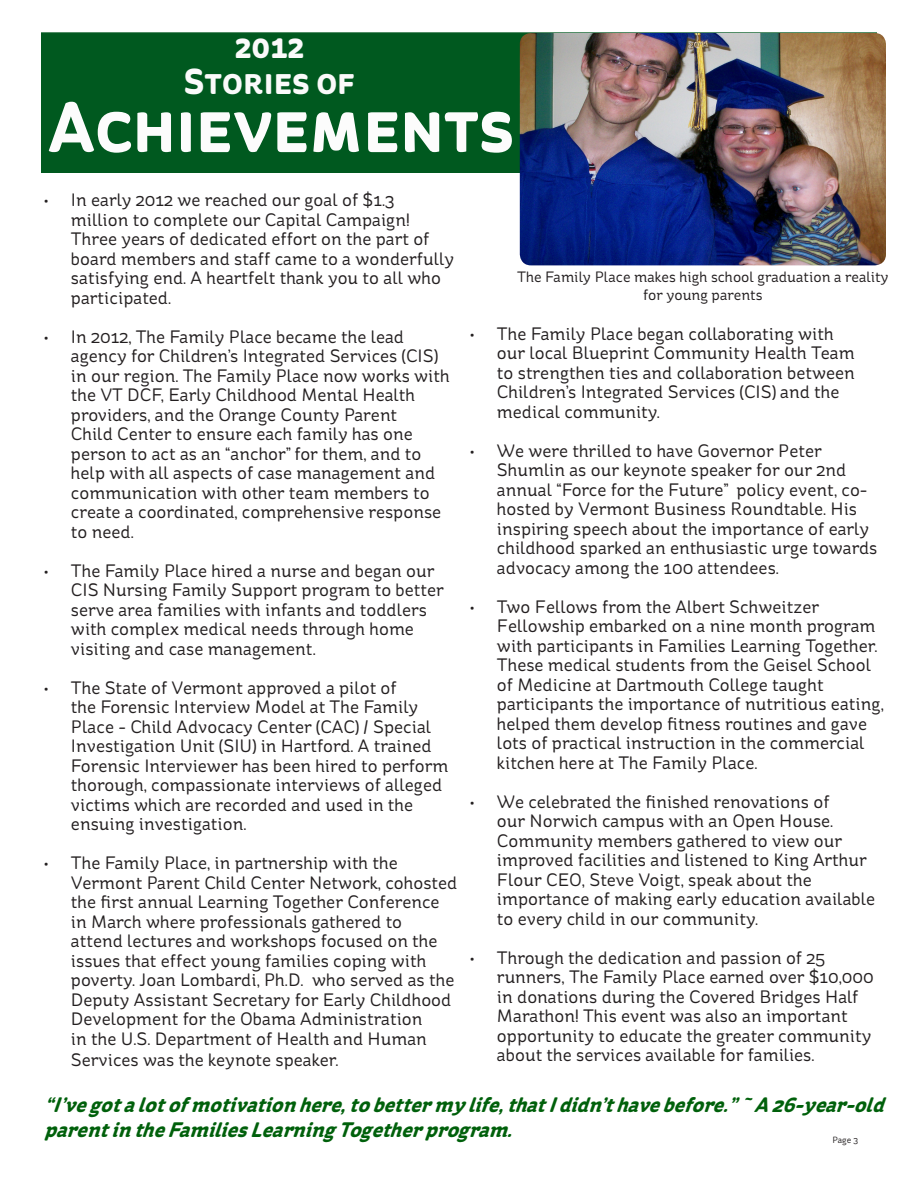
<style>
.page{position:relative;width:918px;height:1188px;background:#fff}
.page>*{position:absolute;margin:0;border:0;box-sizing:border-box;transform-origin:0 0}
.t1{font:700 72px "St Ryde";color:#fcfcfc}
.t2{font:700 36px "St Ryde";color:#fafafa}
.t3{font:italic 700 21px/25.2px "St Ryde";color:#00600b}
.t4{font:18px/19.5px "St Ryde";color:#231f20}
.t5{font:15px/18px "St Ryde";color:#231f20;text-align:center}
.t6{font:9px "St Ryde";color:#231f20}
</style>
<div class="page">
<div style="left:41px;top:32px;width:836px;height:141px;background:#00591f;border:2px solid #00591f"></div>
<img style="left:520px;top:33px;width:366px;height:232px">
<p class="t2" style="left:235px;top:24px;width:71px">2012</p>
<p class="t2" style="left:184px;top:60px;width:173px">Stories of</p>
<p class="t1" style="left:48px;top:84px;width:468px">Achievements</p>
<p class="t4" style="left:71px;top:190px;width:385px;text-indent:-27px">• In early 2012 we reached our goal of $1.3 million to complete our Capital Campaign!<br>Three years of dedicated effort on the part of board members and staff came to a wonderfully satisfying end. A heartfelt thank you to all who participated.</p>
<p class="t4" style="left:71px;top:327px;width:380px;text-indent:-27px">• In 2012, The Family Place became the lead agency for Children’s Integrated Services (CIS) in our region. The Family Place now works with the VT DCF, Early Childhood Mental Health providers, and the Orange County Parent<br>Child Center to ensure each family has one person to act as an “anchor” for them, and to help with all aspects of case management and communication with other team members to create a coordinated, comprehensive response to need.</p>
<p class="t4" style="left:71px;top:561px;width:374px;text-indent:-27px">• The Family Place hired a nurse and began our CIS Nursing Family Support program to better serve area families with infants and toddlers with complex medical needs through home visiting and case management.</p>
<p class="t4" style="left:71px;top:678px;width:379px;text-indent:-27px">• The State of Vermont approved a pilot of<br>the Forensic Interview Model at The Family Place - Child Advocacy Center (CAC) / Special Investigation Unit (SIU) in Hartford. A trained Forensic Interviewer has been hired to perform thorough, compassionate interviews of alleged victims which are recorded and used in the ensuing investigation.</p>
<p class="t4" style="left:71px;top:853px;width:388px;text-indent:-27px">• The Family Place, in partnership with the Vermont Parent Child Center Network, cohosted the first annual Learning Together Conference in March where professionals gathered to attend lectures and workshops focused on the issues that effect young families coping with poverty. Joan Lombardi, Ph.D. who served as the Deputy Assistant Secretary for Early Childhood Development for the Obama Administration<br>in the U.S. Department of Health and Human</p>
<p class="t4" style="left:71px;top:1050px;width:269px">Services was the keynote speaker.</p>
<p class="t5" style="left:517px;top:268px;width:373px">The Family Place makes high school graduation a reality for young parents</p>
<p class="t4" style="left:497px;top:324px;width:359px;text-indent:-27px">• The Family Place began collaborating with our local Blueprint Community Health Team to strengthen ties and collaboration between Children’s Integrated Services (CIS) and the medical community.</p>
<p class="t4" style="left:497px;top:441px;width:382px;text-indent:-27px">• We were thrilled to have Governor Peter Shumlin as our keynote speaker for our 2nd annual “Force for the Future” policy event, co&shy;hosted by Vermont Business Roundtable. His inspiring speech about the importance of early childhood sparked an enthusiastic urge towards advocacy among the 100 attendees.</p>
<p class="t4" style="left:497px;top:597px;width:389px;text-indent:-27px">• Two Fellows from the Albert Schweitzer Fellowship embarked on a nine month program with participants in Families Learning Together.<br>These medical students from the Geisel School of Medicine at Dartmouth College taught participants the importance of nutritious eating, helped them develop fitness routines and gave lots of practical instruction in the commercial kitchen here at The Family Place.</p>
<p class="t4" style="left:497px;top:792px;width:380px;text-indent:-27px">• We celebrated the finished renovations of<br>our Norwich campus with an Open House.<br>Community members gathered to view our improved facilities and listened to King Arthur Flour CEO, Steve Voigt, speak about the importance of making early education available to every child in our community.</p>
<p class="t4" style="left:497px;top:948px;width:378px;text-indent:-27px">• Through the dedication and passion of 25 runners, The Family Place earned over $10,000 in donations during the Covered Bridges Half Marathon! This event was also an important opportunity to educate the greater community about the services available for families.</p>
<p class="t3" style="left:44px;top:1093px;width:850px">“I’vegotalotofmotivationhere,tobettermylife,thatIdidn’thavebefore.”~A26-year-old parentintheFamiliesLearningTogetherprogram.</p>
<p class="t6" style="left:832px;top:1135px;width:27px">Page 3</p>
</div>
